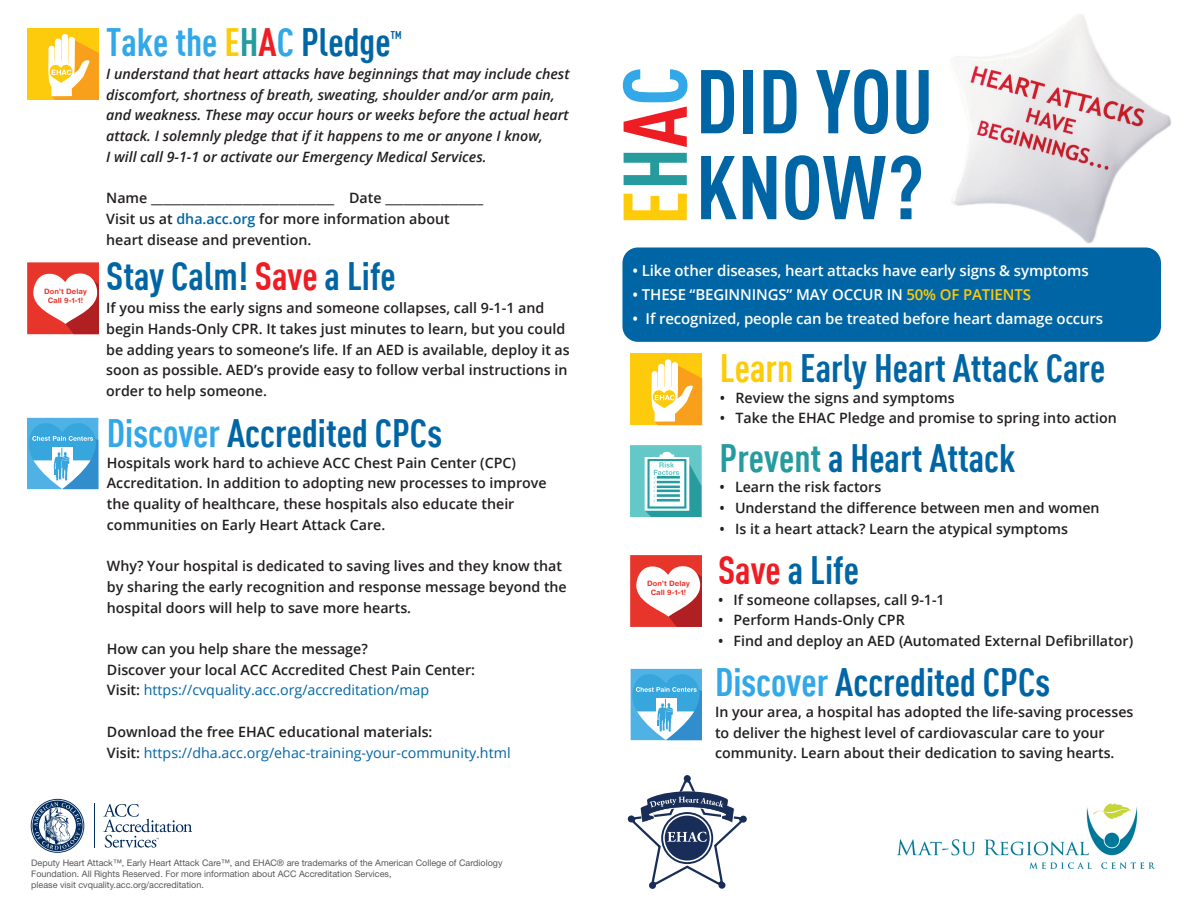
<style>
.page{position:relative;width:1188px;height:918px;background:#fff}
.page>*{position:absolute;margin:0;border:0;box-sizing:border-box;transform-origin:0 0}
.Default{font:700 88.8px "DIN Cond";color:#0065a4}
.Default-2{font:700 88.8px "DIN Cond";color:#fecb09}
.Default-3{font:700 38.85px "DIN Cond";color:#0065a4}
.Default-4{font:700 38.85px "DIN Cond";color:#32a8e8}
.Default-5{font:600 15px "Open Sans";letter-spacing:-.01em;color:#fff}
.Default-6{font:600 14.25px/20.7px "Open Sans";color:#231f20}
.Default-7{font:italic 600 14.25px/20.7px "Open Sans";color:#231f20}
.Default-8{font:14.25px "Open Sans";color:#0065a4}
.t1{font:9px/10.8px "Helvetica Neue LT Std";color:#57585a}
.t2{font:700 7.5px/8.9px "Helvetica Rounded LT Std";color:#e8352b;text-align:center}
.s1{color:#fecb09}
.s2{color:#269b9e}
.s3{color:#ee1d23}
.s4{color:#0065a4}
.s5{color:#32a8e8}
.s6{font-weight:400;color:#0065a4}
.s7{font-weight:600;color:#231f20}
</style>
<div class="page">
<img style="left:951px;top:14px;width:220px;height:230px">
<div style="left:622px;top:248px;width:539px;height:94px;background:#0065a4;border-radius:15px"></div>
<div style="left:630px;top:353px;width:72px;height:72px;background:#fdca0c"></div>
<svg style="left:651px;top:359px;width:51px;height:66px"></svg>
<div style="left:27px;top:28px;width:72px;height:72px;background:#fdca0c"></div>
<svg style="left:48px;top:34px;width:51px;height:66px"></svg>
<div style="left:630px;top:446px;width:72px;height:71px;background:#64c7c8"></div>
<svg style="left:644px;top:451px;width:57px;height:66px"></svg>
<div style="left:630px;top:555px;width:72px;height:72px;background:#e8352b"></div>
<svg style="left:634px;top:566px;width:68px;height:61px"></svg>
<div style="left:648px;top:581px;width:42px;height:7px;background:#fff"></div>
<div style="left:651px;top:590px;width:35px;height:5px;background:#fff"></div>
<div style="left:27px;top:262px;width:72px;height:72px;background:#e8352b"></div>
<svg style="left:33px;top:273px;width:66px;height:61px"></svg>
<div style="left:45px;top:288px;width:42px;height:7px;background:#fff"></div>
<div style="left:48px;top:297px;width:35px;height:6px;background:#fff"></div>
<div style="left:684px;top:775px;width:7px;height:7px;background:#182e58;border-radius:50%"></div>
<div style="left:740px;top:816px;width:7px;height:7px;background:#182e58;border-radius:50%"></div>
<div style="left:628px;top:815px;width:7px;height:7px;background:#182e58;border-radius:50%"></div>
<div style="left:649px;top:882px;width:7px;height:7px;background:#182e58;border-radius:50%"></div>
<div style="left:719px;top:882px;width:6px;height:7px;background:#182e58;border-radius:50%"></div>
<svg style="left:631px;top:780px;width:113px;height:107px"></svg>
<hr style="left:94px;top:804px;width:1px;height:44px;background:#002b5c">
<svg style="left:31px;top:799px;width:53px;height:54px"></svg>
<svg style="left:103px;top:804px;width:89px;height:44px"></svg>
<div style="left:631px;top:669px;width:71px;height:71px;background:#50b1e4"></div>
<svg style="left:632px;top:674px;width:70px;height:67px"></svg>
<div style="left:27px;top:418px;width:71px;height:71px;background:#50b1e4"></div>
<svg style="left:29px;top:423px;width:69px;height:66px"></svg>
<img style="left:897px;top:803px;width:258px;height:67px">
<p class="t2" style="left:44px;top:286px;width:44px">Don’t Delay<br>Call 9-1-1!</p>
<p class="Default-4" style="left:106px;top:18px;width:297px">Take the <span class="s1">E</span><span class="s2">H</span><span class="s3">A</span>C <span class="s4">Pledge</span><sup>™</sup></p>
<p class="Default-7" style="left:106px;top:63px;width:465px">I understand that heart attacks have beginnings that may include chest discomfort, shortness of breath, sweating, shoulder and/or arm pain, and weakness. These may occur hours or weeks before the actual heart attack. I solemnly pledge that if it happens to me or anyone I know,<br>I will call 9-1-1 or activate our Emergency Medical Services.</p>
<p class="Default-6" style="left:106px;top:187px;width:378px">Name ______________________________ Date ________________</p>
<p class="Default-6" style="left:106px;top:208px;width:345px">Visit us at <span class="s4">dha.acc.org</span> for more information about heart disease and prevention.</p>
<p class="Default-3" style="left:106px;top:252px;width:291px">Stay Calm! <span class="s3">Save</span> a Life</p>
<p class="Default-6" style="left:106px;top:297px;width:465px">If you miss the early signs and someone collapses, call 9-1-1 and begin Hands-Only CPR. It takes just minutes to learn, but you could be adding years to someone’s life. If an AED is available, deploy it as soon as possible. AED’s provide easy to follow verbal instructions in order to help someone.</p>
<p class="Default-3" style="left:107px;top:409px;width:337px"><span class="s5">Discover</span> Accredited CPCs</p>
<p class="Default-6" style="left:107px;top:452px;width:441px">Hospitals work hard to achieve ACC Chest Pain Center (CPC)<br>Accreditation. In addition to adopting new processes to improve the quality of healthcare, these hospitals also educate their communities on Early Heart Attack Care.</p>
<p class="Default-6" style="left:107px;top:555px;width:461px">Why? Your hospital is dedicated to saving lives and they know that by sharing the early recognition and response message beyond the hospital doors will help to save more hearts.</p>
<p class="Default-6" style="left:107px;top:638px;width:262px">How can you help share the message?</p>
<p class="Default-6" style="left:107px;top:659px;width:370px">Discover your local ACC Accredited Chest Pain Center:<br>Visit: <span class="s6">https://cvquality.acc.org/accreditation/map</span></p>
<p class="Default-6" style="left:107px;top:721px;width:327px">Download the free EHAC educational materials:</p>
<p class="Default-8" style="left:107px;top:743px;width:405px"><span class="s7">Visit:</span> https://dha.acc.org/ehac-training-your-community.html</p>
<p class="t1" style="left:31px;top:858px;width:473px">Deputy Heart Attack™, Early Heart Attack Care™, and EHAC® are trademarks of the American College of Cardiology<br>Foundation. All Rights Reserved. For more information about ACC Accreditation Services,<br>please visit cvquality.acc.org/accreditation.</p>
<p class="Default-2" style="left:601px;top:226px;width:161px;rotate:-90deg">E<span class="s2">H</span><span class="s3">A</span><span class="s5">C</span></p>
<p class="Default" style="left:696px;top:48px;width:239px">DID YOU</p>
<p class="Default" style="left:696px;top:134px;width:230px">KNOW?</p>
<p class="Default-5" style="left:633px;top:261px;width:457px">• Like other diseases, heart attacks have early signs &amp; symptoms</p>
<p class="Default-5" style="left:633px;top:285px;width:400px">• THESE “BEGINNINGS” MAY OCCUR IN <span class="s1">50% OF PATIENTS</span></p>
<p class="Default-5" style="left:633px;top:309px;width:472px">• If recognized, people can be treated before heart damage occurs</p>
<p class="t2" style="left:647px;top:579px;width:44px">Don’t Delay<br>Call 9-1-1!</p>
<p class="Default-3" style="left:720px;top:344px;width:387px"><span class="s1">Learn</span> Early Heart Attack Care</p>
<p class="Default-6" style="left:720px;top:387px;width:236px">• Review the signs and symptoms</p>
<p class="Default-6" style="left:720px;top:407px;width:399px">• Take the EHAC Pledge and promise to spring into action</p>
<p class="Default-3" style="left:720px;top:434px;width:297px"><span class="s2">Prevent</span> a Heart Attack</p>
<p class="Default-6" style="left:720px;top:476px;width:163px">• Learn the risk factors</p>
<p class="Default-6" style="left:720px;top:497px;width:382px">• Understand the difference between men and women</p>
<p class="Default-6" style="left:720px;top:518px;width:350px">• Is it a heart attack? Learn the atypical symptoms</p>
<p class="Default-3" style="left:718px;top:547px;width:143px"><span class="s3">Save</span> a Life</p>
<p class="Default-6" style="left:718px;top:589px;width:228px">• If someone collapses, call 9-1-1</p>
<p class="Default-6" style="left:718px;top:610px;width:188px">• Perform Hands-Only CPR</p>
<p class="Default-6" style="left:718px;top:630px;width:417px">• Find and deploy an AED (Automated External Defibrillator)</p>
<p class="Default-3" style="left:715px;top:659px;width:337px"><span class="s5">Discover</span> Accredited CPCs</p>
<p class="Default-6" style="left:715px;top:701px;width:420px">In your area, a hospital has adopted the life-saving processes to deliver the highest level of cardiovascular care to your community. Learn about their dedication to saving hearts.</p>
</div>
